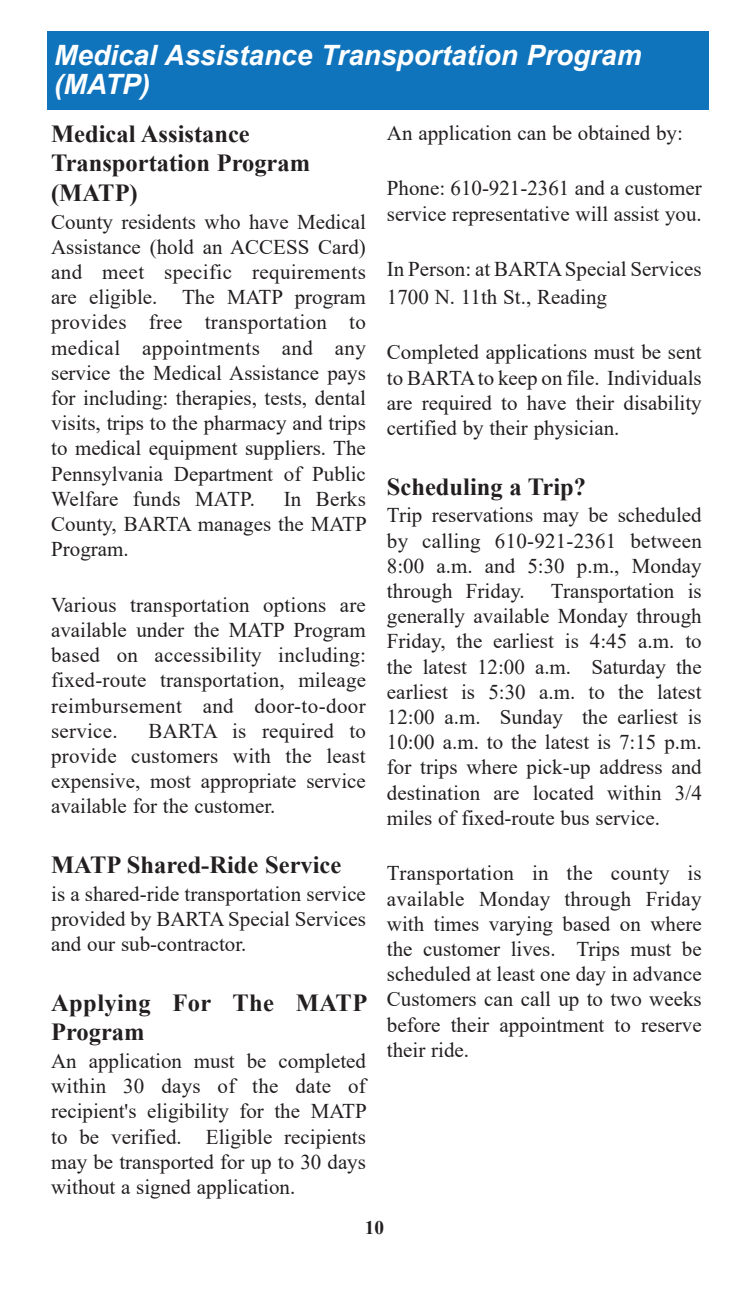
<style>
.page{position:relative;width:756px;height:1292px;background:#fff}
.page>*{position:absolute;margin:0;border:0;box-sizing:border-box;transform-origin:0 0}
.a_page_header_14_whi{font:italic 700 28px/28px "Arial";color:#fff}
.e_body_galliard_11{font:700 24.5px/29.4px "Times New Roman";color:#231f20}
.e_body_galliard_11-2{font:21px/25.2px "Times New Roman";color:#231f20;text-align:justify}
.t1{font:700 19.25px "Times New Roman";color:#231f20}
</style>
<div class="page">
<div style="left:47px;top:32px;width:662px;height:78px;background:#1074bc"></div>
<p class="a_page_header_14_whi" style="left:54px;top:42px;width:589px">Medical Assistance Transportation Program (MATP)</p>
<p class="e_body_galliard_11" style="left:51px;top:118px;width:260px">Medical Assistance<br>Transportation Program (MATP)</p>
<p class="e_body_galliard_11-2" style="left:51px;top:208px;width:316px">County residents who have Medical Assistance (hold an ACCESS Card) and meet specific requirements are eligible. The MATP program provides free transportation to medical appointments and any service the Medical Assistance pays for including: therapies, tests, dental visits, trips to the pharmacy and trips to medical equipment suppliers. The Pennsylvania Department of Public Welfare funds MATP.</p>
<p class="e_body_galliard_11-2" style="left:387px;top:120px;width:297px">An application can be obtained by:</p>
<p class="e_body_galliard_11-2" style="left:387px;top:175px;width:316px">Phone: 610-921-2361 and a customer service representative will assist you.</p>
<p class="e_body_galliard_11-2" style="left:387px;top:256px;width:316px">In Person: at BARTA Special Services</p>
<p class="e_body_galliard_11-2" style="left:387px;top:283px;width:222px">1700 N. 11th St., Reading</p>
<p class="e_body_galliard_11-2" style="left:387px;top:339px;width:316px">Completed applications must be sent to BARTA to keep on file. Individuals are required to have their disability certified by their physician.</p>
<p class="e_body_galliard_11" style="left:387px;top:471px;width:201px">Scheduling a Trip?</p>
<p class="e_body_galliard_11-2" style="left:387px;top:502px;width:316px">Trip reservations may be scheduled by calling 610-921-2361 between 8:00 a.m. and 5:30 p.m., Monday through Friday. Transportation is generally available Monday through Friday, the earliest is 4:45 a.m. to the latest 12:00 a.m. Saturday the earliest is 5:30 a.m. to the latest 12:00 a.m. Sunday the earliest is 10:00 a.m. to the latest is 7:15 p.m. for trips where pick-up address and destination are located within 3/4 miles of fixed-route bus service.</p>
<p class="e_body_galliard_11-2" style="left:51px;top:485px;width:317px;text-indent:233px">In Berks County, BARTA manages the MATP Program.</p>
<p class="e_body_galliard_11-2" style="left:51px;top:591px;width:316px">Various transportation options are available under the MATP Program based on accessibility including: fixed-route transportation, mileage reimbursement and door-to-door service.</p>
<p class="e_body_galliard_11-2" style="left:51px;top:717px;width:316px;text-indent:97px">BARTA is required to provide customers with the least expensive, most appropriate service available for the customer.</p>
<p class="e_body_galliard_11" style="left:51px;top:849px;width:292px">MATP Shared-Ride Service</p>
<p class="e_body_galliard_11-2" style="left:51px;top:880px;width:316px">is a shared-ride transportation service provided by BARTA Special Services and our sub-contractor.</p>
<p class="e_body_galliard_11" style="left:51px;top:987px;width:318px">Applying For The MATP<br>Program</p>
<p class="e_body_galliard_11-2" style="left:51px;top:1047px;width:317px">An application must be completed within 30 days of the date of recipient's eligibility for the MATP to be verified. Eligible recipients may be transported for up to 30 days without a signed application.</p>
<p class="e_body_galliard_11-2" style="left:387px;top:860px;width:316px">Transportation in the county is available Monday through Friday with times varying based on where the customer lives. Trips must be scheduled at least one day in advance Customers can call up to two weeks before their appointment to reserve their ride.</p>
<p class="t1" style="left:365px;top:1213px;width:21px">10</p>
</div>
